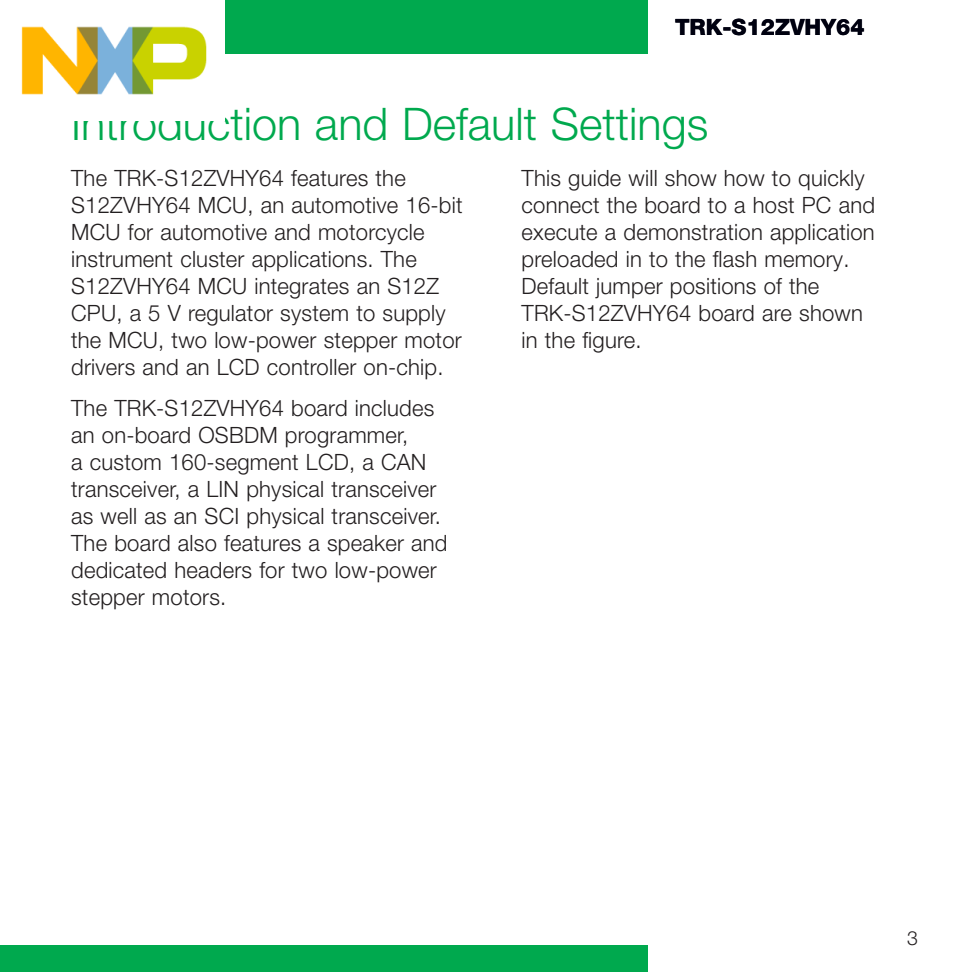
<style>
.page{position:relative;width:972px;height:972px;background:#fff}
.page>*{position:absolute;margin:0;border:0;box-sizing:border-box;transform-origin:0 0}
.QSG-Headline{font:300 45px "Helvetica Neue LT Pro";color:#00a94e}
.QSG-Step_Body_Text{font:300 22.5px/27px "Helvetica Neue LT Pro";letter-spacing:.01em;color:#231f20}
.t1{font:800 22.5px "Helvetica Neue LT Pro";color:#000110}
.t2{font:300 19.5px "Helvetica Neue LT Pro";color:#231f20}
</style>
<div class="page">
<div style="left:0;top:945px;width:648px;height:27px;background:#00a94e"></div>
<div style="left:0;top:0;width:648px;height:54px;background:#00a94e"></div>
<img style="left:0;top:0;width:225px;height:95px">
<p class="t1" style="left:675px;top:14px;width:191px">TRK-S12ZVHY64</p>
<p class="QSG-Headline" style="left:71px;top:97px;width:639px">Introduction and Default Settings</p>
<p class="QSG-Step_Body_Text" style="left:71px;top:164px;width:393px">The TRK-S12ZVHY64 features the S12ZVHY64 MCU, an automotive 16-bit MCU for automotive and motorcycle instrument cluster applications. The S12ZVHY64 MCU integrates an S12Z CPU, a 5 V regulator system to supply the MCU, two low-power stepper motor drivers and an LCD controller on-chip.</p>
<p class="QSG-Step_Body_Text" style="left:71px;top:394px;width:378px">The TRK-S12ZVHY64 board includes an on-board OSBDM programmer,<br>a custom 160-segment LCD, a CAN transceiver, a LIN physical transceiver as well as an SCI physical transceiver.<br>The board also features a speaker and dedicated headers for two low-power stepper motors.</p>
<p class="QSG-Step_Body_Text" style="left:522px;top:164px;width:355px">This guide will show how to quickly connect the board to a host PC and execute a demonstration application preloaded in to the flash memory.<br>Default jumper positions of the<br>TRK-S12ZVHY64 board are shown in the figure.</p>
<p class="t2" style="left:907px;top:926px;width:12px">3</p>
</div>
